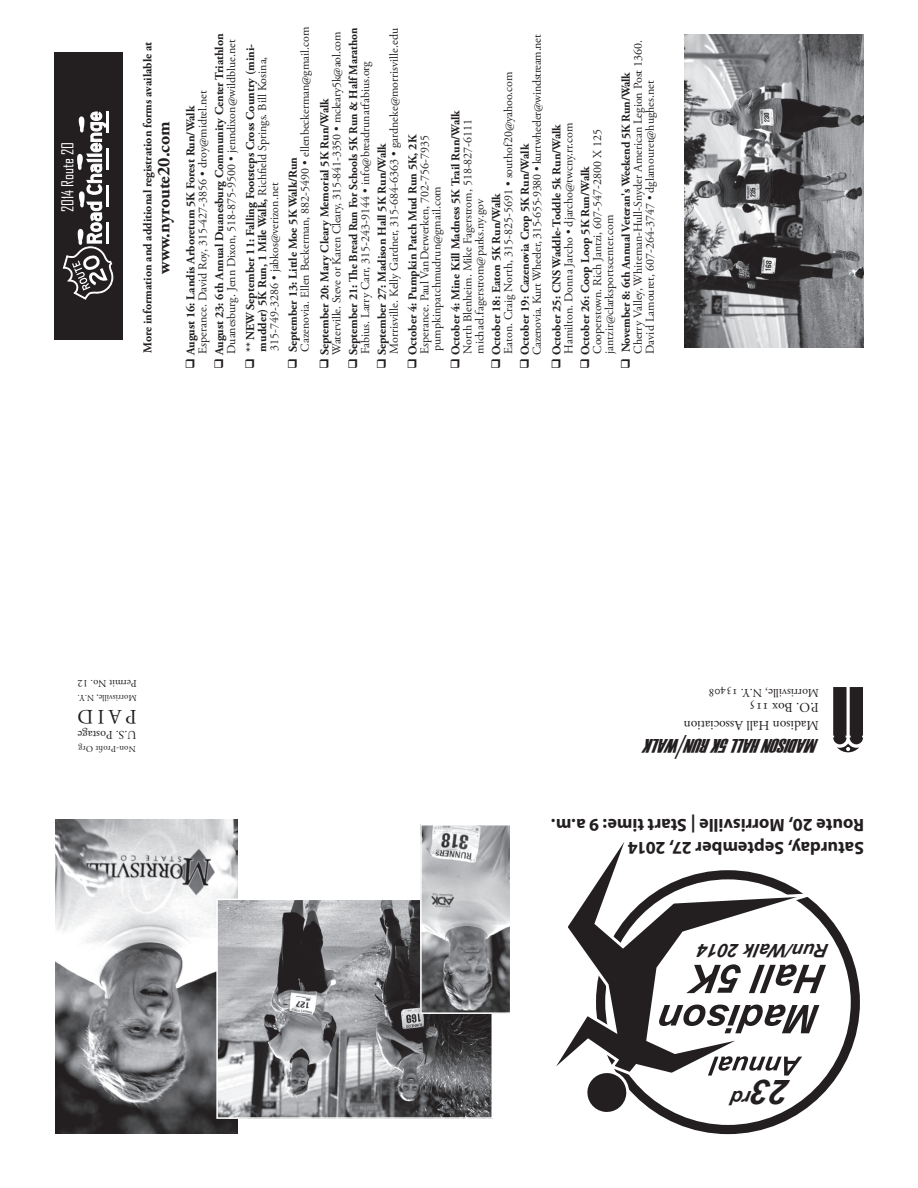
<style>
.page{position:relative;width:918px;height:1188px;background:#fff}
.page>*{position:absolute;margin:0;border:0;box-sizing:border-box;transform-origin:0 0}
.t1{font:italic 700 34.05px "Arial";color:#231f20}
.t2{font:italic 33.9px "Haettenschweiler";color:#231f20;scale:.57 1}
.t3{font:20.55px "Adobe Garamond Pro";color:#231f20}
.t4{font:italic 19.5px "Haettenschweiler";color:#231f20}
.t5{font:italic 700 18.6px "Arial";color:#231f20}
.t6{font:700 18px/22.5px "Myriad Pro";color:#231f20}
.t7{font:700 18px "Adobe Garamond Pro";color:#231f20}
.t8{font:15.75px "Agency FB";color:#fff}
.t9{font:13.5px/18px "Adobe Garamond Pro";color:#231f20}
.t10{font:12px/12px "Adobe Garamond Pro";color:#231f20}
.t11{font:700 12px/12px "Adobe Garamond Pro";color:#231f20}
.t12{font:12px/12px "Adobe Garamond Pro";letter-spacing:-.02em;color:#231f20}
.t13{font:10.5px "Adobe Garamond Pro";color:#231f20}
.t14{font:9px "Adobe Garamond Pro";color:#231f20}
.t15{font:9px "Adobe Garamond Pro";letter-spacing:.02em;color:#231f20}
.s1{font-weight:700}
.s2{font-weight:400}
</style>
<div class="page">
<svg style="left:833px;top:687px;width:30px;height:65px"></svg>
<img style="left:55px;top:819px;width:183px;height:315px">
<img style="left:219px;top:902px;width:271px;height:214px">
<div style="left:216px;top:899px;width:277px;height:220px;border:2px solid #fff"></div>
<img style="left:423px;top:827px;width:85px;height:184px">
<div style="left:420px;top:824px;width:91px;height:190px;border:2px solid #fff"></div>
<svg style="left:556px;top:842px;width:277px;height:247px"></svg>
<svg style="left:583px;top:1070px;width:46px;height:42px"></svg>
<svg style="left:659px;top:1005px;width:160px;height:28px"></svg>
<svg style="left:749px;top:964px;width:77px;height:29px"></svg>
<svg style="left:686px;top:964px;width:55px;height:29px"></svg>
<svg style="left:708px;top:1056px;width:94px;height:20px"></svg>
<div style="left:54px;top:52px;width:69px;height:287px;background:#231f20"></div>
<svg style="left:63px;top:111px;width:50px;height:189px"></svg>
<hr style="left:106px;top:149px;width:3px;height:21px;background:#fff">
<img style="left:685px;top:35px;width:179px;height:312px">
<h3 class="t8" style="left:58px;top:212px;width:71px;rotate:-90deg">2014 Route 20</h3>
<p class="t11" style="left:142px;top:353px;width:313px;rotate:-90deg">More information and additional registration forms available at</p>
<h3 class="t7" style="left:153px;top:274px;width:154px;rotate:-90deg">www.nyroute20.com</h3>
<p class="t10" style="left:287px;top:352px;width:326px;text-indent:-17px;rotate:-90deg">❑ <span class="s1">September 13: Little Moe 5K Walk/Run<br></span>Cazenovia. Ellen Beckerman, 882-5490 • ellenbeckerman@gmail.com</p>
<p class="t10" style="left:319px;top:355px;width:325px;text-indent:-14px;rotate:-90deg">❑ <span class="s1">September 20: Mary Cleary Memorial 5K Run/Walk<br></span>Waterville. Steve or Karen Cleary, 315-841-3350 • mcleary5k@aol.com</p>
<p class="t10" style="left:348px;top:354px;width:328px;text-indent:-15px;rotate:-90deg">❑ <span class="s1">September 21: The Bread Run For Schools 5K Run &amp; Half Marathon<br></span>Fabius. Larry Carr, 315-243-9144 • info@breadrunatfabius.org</p>
<p class="t10" style="left:377px;top:354px;width:327px;text-indent:-15px;rotate:-90deg">❑ <span class="s1">September 27: Madison Hall 5K Run/Walk<br></span>Morrisville. Kelly Gardner, 315-684-6363 • gardneke@morrisville.edu</p>
<p class="t10" style="left:214px;top:354px;width:322px;text-indent:-15px;rotate:-90deg">❑ <span class="s1">August 23: 6th Annual Duanesburg Community Center Triathlon<br></span>Duanesburg. Jenn Dixon, 518-875-9500 • jenndixon@wildblue.net</p>
<p class="t11" style="left:244px;top:352px;width:309px;text-indent:-17px;rotate:-90deg">❑ ** NEW September 11: Falling Footsteps Cross Country (mini&shy;mudder) 5K Run, 1 Mile Walk, <span class="s2">Richfield Springs. Bill Kosina,<br>315-749-3286 • jabkos@verizon.net</span></p>
<p class="t12" style="left:519px;top:355px;width:322px;text-indent:-14px;rotate:-90deg">❑ <span class="s1">October 19: Cazenovia Crop 5K Run/Walk<br></span>Cazenovia. Kurt Wheeler, 315-655-9380 • kurtwheeler@windstream.net</p>
<p class="t10" style="left:491px;top:354px;width:284px;text-indent:-15px;rotate:-90deg">❑ <span class="s1">October 18: Eaton 5K Run/Walk<br></span>Eaton. Craig North, 315-825-5691 • southof20@yahoo.com</p>
<p class="t10" style="left:185px;top:354px;width:265px;text-indent:-15px;rotate:-90deg">❑ <span class="s1">August 16: Landis Arboretum 5K Forest Run/Walk<br></span>Esperance. David Roy, 315-427-3856 • droy@midtel.net</p>
<p class="t10" style="left:450px;top:354px;width:246px;text-indent:-15px;rotate:-90deg">❑ <span class="s1">October 4: Mine Kill Madness 5K Trail Run/Walk<br></span>North Blenheim. Mike Fagerstrom, 518-827-6111 michael.fagerstrom@parks.ny.gov</p>
<p class="t10" style="left:407px;top:354px;width:221px;text-align:justify;text-indent:-15px;rotate:-90deg">❑ <span class="s1">October 4: Pumpkin Patch Mud Run 5K, 2K </span>Esperance. Paul VanDerwerken, 702-756-7935 pumpkinpatchmudrun@gmail.com</p>
<p class="t10" style="left:620px;top:354px;width:315px;text-indent:-15px;rotate:-90deg">❑ <span class="s1">November 8: 6th Annual Veteran's Weekend 5K Run/Walk<br></span>Cherry Valley, Whiteman-Hull-Snyder American Legion Post 1360.<br>David Lamouret, 607-264-3747 • dglamouret@hughes.net</p>
<p class="t10" style="left:551px;top:369px;width:248px;text-align:right;rotate:-90deg">❑ <span class="s1">October 25: CNS Waddle-Toddle 5k Run/Walk<br></span>Hamilton. Donna Jarcho • djarcho@twcny.rr.com</p>
<p class="t10" style="left:580px;top:354px;width:226px;text-indent:-15px;rotate:-90deg">❑ <span class="s1">October 26: Coop Loop 5K Run/Walk<br></span>Cooperstown. Rich Jantzi, 607-547-2800 X 125 jantzir@clarksportscenter.com</p>
<p class="t13" style="left:137px;top:689px;width:61px;rotate:-180deg">Permit No. 12</p>
<p class="t14" style="left:137px;top:703px;width:61px;rotate:-180deg">Morrisville, N.Y.</p>
<h3 class="t3" style="left:137px;top:729px;width:61px;rotate:-180deg">PAID</h3>
<p class="t10" style="left:137px;top:740px;width:60px;rotate:-180deg">U.S. Postage</p>
<p class="t15" style="left:136px;top:754px;width:59px;rotate:-180deg">Non-Profit Org</p>
<p class="t10" style="left:819px;top:698px;width:112px;rotate:-180deg">Morrisville, N.Y. 13408</p>
<p class="t9" style="left:819px;top:734px;width:136px;rotate:-180deg">Madison Hall Association<br>P.O. Box 115</p>
<h2 class="t2" style="left:687px;top:770px;width:35px;rotate:-180deg">/</h2>
<h3 class="t4" style="left:819px;top:759px;width:143px;rotate:-180deg">MADISONHALL5KRUN</h3>
<h3 class="t4" style="left:681px;top:759px;width:46px;rotate:-180deg">WALK</h3>
<h3 class="t6" style="left:864px;top:860px;width:314px;rotate:-180deg">Saturday, September 27, 2014<br>Route 20, Morrisville | Start time: 9 a.m.</h3>
<h3 class="t5" style="left:829px;top:963px;width:137px;rotate:-180deg">Run/ W al k 2014</h3>
<h1 class="t1" style="left:792px;top:1114px;width:61px;rotate:-180deg">23<sup>r</sup> <sup>d</sup></h1>
</div>
